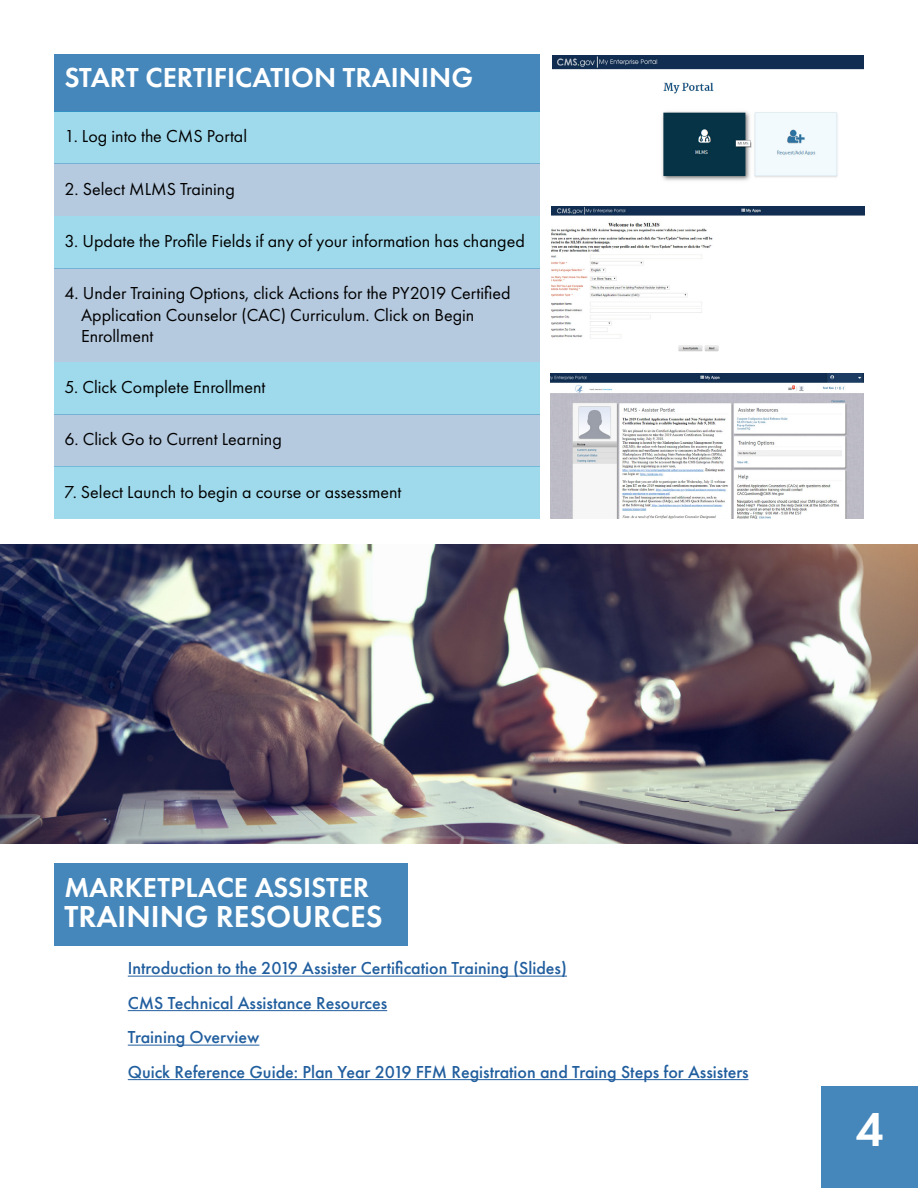
<style>
.page{position:relative;width:918px;height:1188px;background:#fff}
.page>*{position:absolute;margin:0;border:0;box-sizing:border-box;transform-origin:0 0}
.t1{font:600 49.5px "Futura PT";color:#fff}
.t2{font:600 31.5px "Futura PT";color:#fff}
.t3{font:600 28.5px "Futura PT";color:#fff}
.t4{font:18px/21.6px "Futura PT";color:#000}
.t5{font:500 18px/34.5px "Futura PT";color:#215e9e}
</style>
<div class="page">
<div style="left:54px;top:216px;width:485px;height:52px;background:#9fdaec"></div>
<div style="left:821px;top:1087px;width:97px;height:101px;background:#4587bb"></div>
<div style="left:54px;top:54px;width:485px;height:58px;background:#4587bb"></div>
<img style="left:552px;top:56px;width:312px;height:125px">
<div style="left:54px;top:112px;width:485px;height:52px;background:#9fdaec"></div>
<div style="left:54px;top:164px;width:485px;height:52px;background:#b5c9df"></div>
<div style="left:54px;top:268px;width:485px;height:94px;background:#b5c9df"></div>
<img style="left:551px;top:207px;width:314px;height:145px">
<div style="left:54px;top:362px;width:485px;height:52px;background:#9fdaec"></div>
<div style="left:54px;top:414px;width:485px;height:52px;background:#b5c9df"></div>
<div style="left:54px;top:467px;width:485px;height:52px;background:#9fdaec"></div>
<img style="left:551px;top:374px;width:313px;height:145px">
<div style="left:54px;top:863px;width:354px;height:83px;background:#4587bb"></div>
<hr style="left:128px;top:976px;width:439px;height:1px;background:#215e9e">
<hr style="left:128px;top:1010px;width:259px;height:1px;background:#215e9e">
<hr style="left:128px;top:1045px;width:131px;height:1px;background:#215e9e">
<hr style="left:128px;top:1079px;width:621px;height:1px;background:#215e9e">
<img style="left:0;top:545px;width:918px;height:299px">
<h3 class="t3" style="left:64px;top:60px;width:410px">START CERTIFICATION TRAINING</h3>
<p class="t4" style="left:64px;top:126px;width:184px">1. Log into the CMS Portal</p>
<p class="t4" style="left:64px;top:178px;width:172px">2. Select MLMS Training</p>
<p class="t4" style="left:64px;top:230px;width:462px">3. Update the Profile Fields if any of your information has changed</p>
<p class="t4" style="left:81px;top:282px;width:431px;text-indent:-17px">4. Under Training Options, click Actions for the PY2019 Certified<br>Application Counselor (CAC) Curriculum. Click on Begin<br>Enrollment</p>
<p class="t4" style="left:64px;top:376px;width:203px">5. Click Complete Enrollment</p>
<p class="t4" style="left:64px;top:428px;width:219px">6. Click Go to Current Learning</p>
<p class="t4" style="left:64px;top:481px;width:339px">7. Select Launch to begin a course or assessment</p>
<h3 class="t3" style="left:64px;top:869px;width:306px">MARKETPLACE ASSISTER</h3>
<h2 class="t2" style="left:64px;top:897px;width:320px">TRAINING RESOURCES</h2>
<p class="t5" style="left:128px;top:951px;width:622px">Introduction to the 2019 Assister Certification Training (Slides)<br>CMS Technical Assistance Resources<br>Training Overview<br>Quick Reference Guide: Plan Year 2019 FFM Registration and Traing Steps for Assisters</p>
<h1 class="t1" style="left:856px;top:1098px;width:30px">4</h1>
</div>
